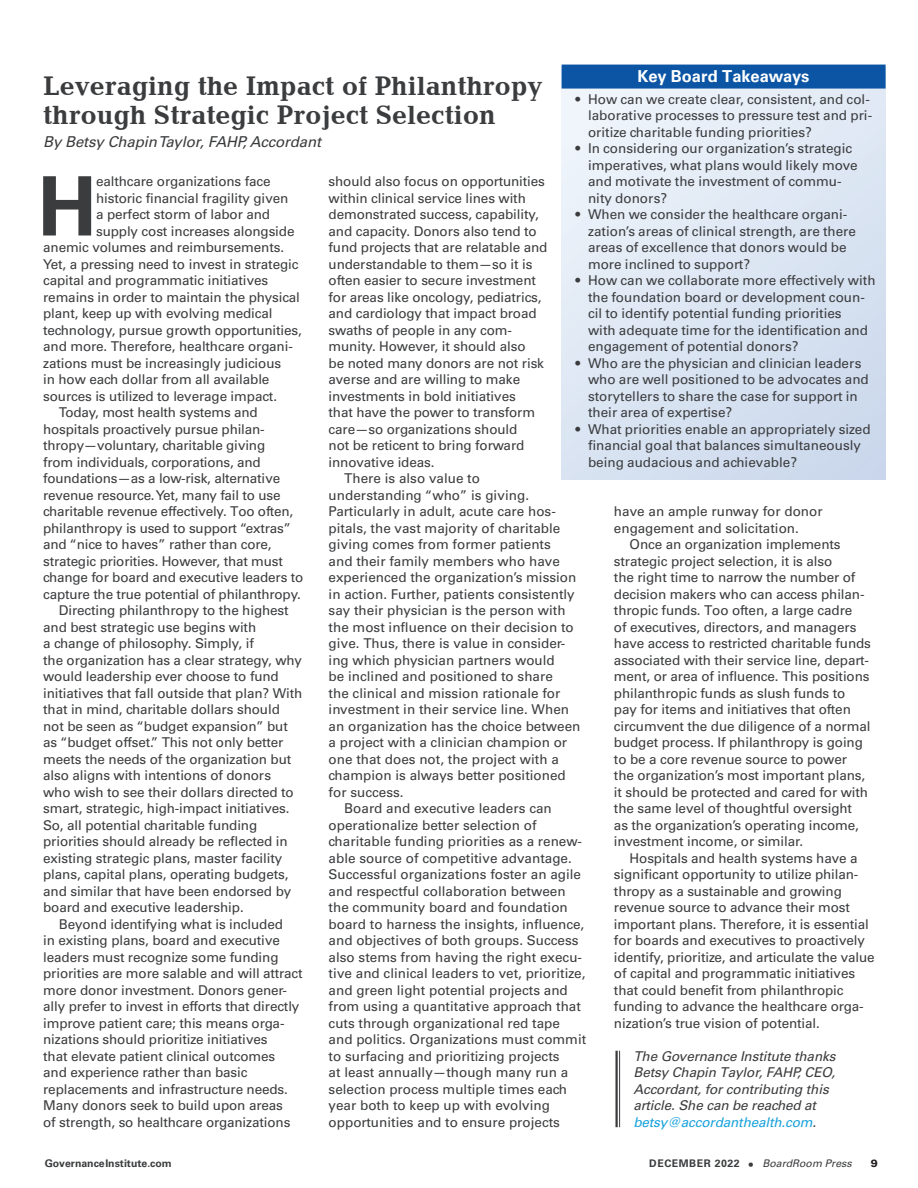
<style>
.page{position:relative;width:918px;height:1188px;background:#fff}
.page>*{position:absolute;margin:0;border:0;box-sizing:border-box;transform-origin:0 0}
.firstParagraph{font:700 81.9px "Univers LT Std";color:#3b3c3e}
.t1{font:700 27px/28.5px "Candida LT";color:#3b3c3e}
.Key_Board_Takeaways{font:700 16.5px "Univers LT Std";letter-spacing:-.005em;color:#fff}
.Byline{font:italic 15px "Univers LT Std";letter-spacing:-.01em;color:#3b3c3e}
.body{font:13.5px/16.5px "Univers LT Std";letter-spacing:-.01em;color:#3b3c3e}
.firstParagraph-2{font:13.5px "Univers LT Std";letter-spacing:-.01em;color:#3b3c3e}
.Endnote{font:italic 13.5px/16.5px "Univers LT Std";letter-spacing:-.01em;color:#3b3c3e}
.t2{font:italic 10.5px "Univers LT Std";color:#3b3c3e}
.t3{font:700 10.5px "Univers LT Std";color:#3b3c3e}
.t4{font:900 10.5px "Univers LT Std";color:#231f20}
.s1{color:#19a2dc}
.s2{font-weight:700;font-style:normal}
.s3{font-style:normal;font-size:12px}
</style>
<div class="page">
<hr style="left:615px;top:1051px;width:3px;height:76px;background:#3b3c3e">
<hr style="left:619px;top:1051px;width:1px;height:76px;background:#3b3c3e">
<div style="left:562px;top:68px;width:324px;height:412px;background:linear-gradient(to right,#e6edf7,#d4dff0)"></div>
<div style="left:562px;top:65px;width:324px;height:24px;background:#0c55a4"></div>
<p class="Key_Board_Takeaways" style="left:638px;top:67px;width:173px">Key Board Takeaways</p>
<p class="body" style="left:588px;top:91px;width:286px;text-indent:-12px">• How can we create clear, consistent, and col&shy;laborative processes to pressure test and pri&shy;oritize charitable funding priorities?</p>
<p class="body" style="left:588px;top:140px;width:271px;text-indent:-12px">• In considering our organization’s strategic imperatives, what plans would likely move and motivate the investment of commu&shy;nity donors?</p>
<p class="body" style="left:588px;top:206px;width:270px;text-indent:-12px">• When we consider the healthcare organi&shy;zation’s areas of clinical strength, are there areas of excellence that donors would be more inclined to support?</p>
<p class="body" style="left:588px;top:272px;width:289px;text-indent:-12px">• How can we collaborate more effectively with the foundation board or development coun&shy;cil to identify potential funding priorities<br>with adequate time for the identification and engagement of potential donors?</p>
<p class="body" style="left:588px;top:355px;width:282px;text-indent:-12px">• Who are the physician and clinician leaders who are well positioned to be advocates and storytellers to share the case for support in their area of expertise?</p>
<p class="body" style="left:588px;top:421px;width:284px;text-indent:-12px">• What priorities enable an appropriately sized financial goal that balances simultaneously being audacious and achievable?</p>
<h1 class="t1" style="left:43px;top:72px;width:501px">Leveraging the Impact of Philanthropy through Strategic Project Selection</h1>
<p class="Byline" style="left:43px;top:133px;width:279px">By Betsy Chapin Taylor, FAHP, Accordant</p>
<p class="firstParagraph" style="left:38px;top:159px;width:61px">H</p>
<p class="firstParagraph-2" style="left:96px;top:173px;width:176px">ealthcare organizations face</p>
<p class="body" style="left:329px;top:173px;width:220px">should also focus on opportunities within clinical service lines with demonstrated success, capability, and capacity. Donors also tend to fund projects that are relatable and understandable to them—so it is often easier to secure investment for areas like oncology, pediatrics, and cardiology that impact broad swaths of people in any com&shy;munity. However, it should also<br>be noted many donors are not risk averse and are willing to make investments in bold initiatives<br>that have the power to transform care—so organizations should<br>not be reticent to bring forward innovative ideas.</p>
<p class="body" style="left:329px;top:470px;width:253px;text-indent:16px">There is also value to<br>understanding “who” is giving.<br>Particularly in adult, acute care hos&shy;pitals, the vast majority of charitable giving comes from former patients<br>and their family members who have experienced the organization’s mission in action. Further, patients consistently say their physician is the person with the most influence on their decision to give. Thus, there is value in consider&shy;ing which physician partners would<br>be inclined and positioned to share<br>the clinical and mission rationale for investment in their service line. When an organization has the choice between a project with a clinician champion or one that does not, the project with a champion is always better positioned for success.</p>
<p class="body" style="left:329px;top:800px;width:259px;text-indent:16px">Board and executive leaders can operationalize better selection of charitable funding priorities as a renew&shy;able source of competitive advantage.<br>Successful organizations foster an agile and respectful collaboration between the community board and foundation board to harness the insights, influence, and objectives of both groups. Success also stems from having the right execu&shy;tive and clinical leaders to vet, prioritize, and green light potential projects and from using a quantitative approach that cuts through organizational red tape and politics. Organizations must commit to surfacing and prioritizing projects<br>at least annually—though many run a selection process multiple times each year both to keep up with evolving opportunities and to ensure projects</p>
<p class="firstParagraph-2" style="left:96px;top:190px;width:194px">historic financial fragility given</p>
<p class="firstParagraph-2" style="left:96px;top:206px;width:176px">a perfect storm of labor and</p>
<p class="firstParagraph-2" style="left:96px;top:223px;width:200px">supply cost increases alongside</p>
<p class="firstParagraph-2" style="left:43px;top:239px;width:242px">anemic volumes and reimbursements.</p>
<p class="firstParagraph-2" style="left:43px;top:256px;width:257px">Yet, a pressing need to invest in strategic</p>
<p class="firstParagraph-2" style="left:43px;top:272px;width:227px">capital and programmatic initiatives</p>
<p class="firstParagraph-2" style="left:43px;top:289px;width:258px">remains in order to maintain the physical</p>
<p class="firstParagraph-2" style="left:43px;top:305px;width:231px">plant, keep up with evolving medical</p>
<p class="firstParagraph-2" style="left:43px;top:322px;width:260px">technology, pursue growth opportunities,</p>
<p class="firstParagraph-2" style="left:43px;top:338px;width:251px">and more. Therefore, healthcare organi-</p>
<p class="firstParagraph-2" style="left:43px;top:355px;width:240px">zations must be increasingly judicious</p>
<p class="firstParagraph-2" style="left:43px;top:371px;width:228px">in how each dollar from all available</p>
<p class="firstParagraph-2" style="left:43px;top:388px;width:235px">sources is utilized to leverage impact.</p>
<p class="body" style="left:43px;top:404px;width:262px;text-indent:16px">Today, most health systems and hospitals proactively pursue philan&shy;thropy—voluntary, charitable giving<br>from individuals, corporations, and foundations—as a low-risk, alternative revenue resource. Yet, many fail to use charitable revenue effectively. Too often, philanthropy is used to support “extras” and “nice to haves” rather than core, strategic priorities. However, that must change for board and executive leaders to capture the true potential of philanthropy.</p>
<p class="body" style="left:43px;top:602px;width:261px;text-indent:16px">Directing philanthropy to the highest and best strategic use begins with<br>a change of philosophy. Simply, if<br>the organization has a clear strategy, why would leadership ever choose to fund initiatives that fall outside that plan? With that in mind, charitable dollars should not be seen as “budget expansion” but as “budget offset.” This not only better meets the needs of the organization but also aligns with intentions of donors<br>who wish to see their dollars directed to smart, strategic, high-impact initiatives.<br>So, all potential charitable funding priorities should already be reflected in existing strategic plans, master facility plans, capital plans, operating budgets, and similar that have been endorsed by board and executive leadership.</p>
<p class="body" style="left:43px;top:916px;width:261px;text-indent:16px">Beyond identifying what is included<br>in existing plans, board and executive leaders must recognize some funding priorities are more salable and will attract more donor investment. Donors gener&shy;ally prefer to invest in efforts that directly improve patient care; this means orga&shy;nizations should prioritize initiatives<br>that elevate patient clinical outcomes<br>and experience rather than basic replacements and infrastructure needs.<br>Many donors seek to build upon areas<br>of strength, so healthcare organizations</p>
<p class="body" style="left:614px;top:503px;width:210px">have an ample runway for donor engagement and solicitation.</p>
<p class="body" style="left:614px;top:536px;width:259px;text-indent:16px">Once an organization implements strategic project selection, it is also<br>the right time to narrow the number of decision makers who can access philan&shy;thropic funds. Too often, a large cadre<br>of executives, directors, and managers have access to restricted charitable funds associated with their service line, depart&shy;ment, or area of influence. This positions philanthropic funds as slush funds to pay for items and initiatives that often circumvent the due diligence of a normal budget process. If philanthropy is going to be a core revenue source to power<br>the organization’s most important plans, it should be protected and cared for with the same level of thoughtful oversight<br>as the organization’s operating income, investment income, or similar.</p>
<p class="body" style="left:614px;top:850px;width:262px;text-indent:16px">Hospitals and health systems have a significant opportunity to utilize philan&shy;thropy as a sustainable and growing revenue source to advance their most important plans. Therefore, it is essential for boards and executives to proactively identify, prioritize, and articulate the value of capital and programmatic initiatives that could benefit from philanthropic funding to advance the healthcare orga&shy;nization’s true vision of potential.</p>
<p class="Endnote" style="left:633px;top:1048px;width:204px">The Governance Institute thanks<br>Betsy Chapin Taylor, FAHP, CEO,<br>Accordant, for contributing this article. She can be reached at <span class="s1">betsy@accordanthealth.com</span>.</p>
<p class="t3" style="left:45px;top:1157px;width:129px">GovernanceInstitute.com</p>
<p class="t2" style="left:649px;top:1157px;width:204px"><span class="s2">DECEMBER 2022</span> <span class="s3">•</span> BoardRoom Press</p>
<p class="t4" style="left:871px;top:1157px;width:9px">9</p>
</div>
